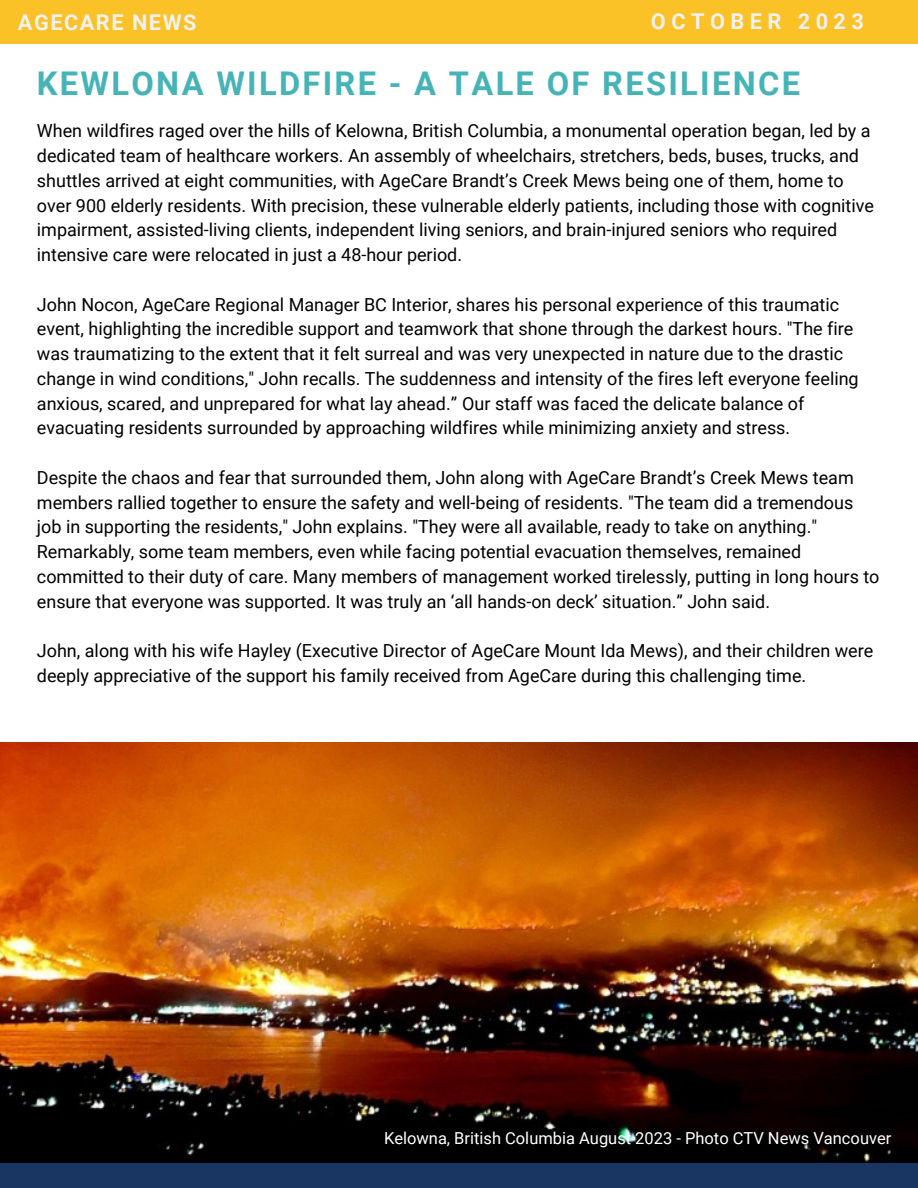
<style>
.page{position:relative;width:918px;height:1188px;background:#fff}
.page>*{position:absolute;margin:0;border:0;box-sizing:border-box;transform-origin:0 0}
.t1{font:700 32.7px "Roboto";letter-spacing:.07em;color:#46b4b7}
.t2{font:700 21.75px "Roboto";letter-spacing:.07em;color:#f1f1f1}
.t3{font:700 21.75px "Roboto";letter-spacing:.25em;color:#f1f1f1}
.t4{font:18px/24.8px "Roboto";color:#000}
.t5{font:16.5px "Roboto";color:#fff}
</style>
<div class="page">
<div style="left:0;top:0;width:918px;height:43px;background:#fac227"></div>
<div style="left:0;top:1162px;width:918px;height:26px;background:#183661"></div>
<img style="left:0;top:743px;width:917px;height:420px">
<p class="t2" style="left:18px;top:9px;width:180px">AGECARE NEWS</p>
<p class="t3" style="left:651px;top:9px;width:215px">OCTOBER 2023</p>
<p class="t1" style="left:37px;top:65px;width:765px">KEWLONA WILDFIRE - A TALE OF RESILIENCE</p>
<p class="t4" style="left:37px;top:119px;width:839px">When wildfires raged over the hills of Kelowna, British Columbia, a monumental operation began, led by a dedicated team of healthcare workers. An assembly of wheelchairs, stretchers, beds, buses, trucks, and shuttles arrived at eight communities, with AgeCare Brandt’s Creek Mews being one of them, home to over 900 elderly residents. With precision, these vulnerable elderly patients, including those with cognitive impairment, assisted-living clients, independent living seniors, and brain-injured seniors who required intensive care were relocated in just a 48-hour period.</p>
<p class="t4" style="left:37px;top:292px;width:823px">John Nocon, AgeCare Regional Manager BC Interior, shares his personal experience of this traumatic event, highlighting the incredible support and teamwork that shone through the darkest hours. "The fire was traumatizing to the extent that it felt surreal and was very unexpected in nature due to the drastic change in wind conditions," John recalls. The suddenness and intensity of the fires left everyone feeling anxious, scared, and unprepared for what lay ahead.” Our staff was faced the delicate balance of evacuating residents surrounded by approaching wildfires while minimizing anxiety and stress.</p>
<p class="t4" style="left:37px;top:465px;width:844px">Despite the chaos and fear that surrounded them, John along with AgeCare Brandt’s Creek Mews team members rallied together to ensure the safety and well-being of residents. "The team did a tremendous job in supporting the residents," John explains. "They were all available, ready to take on anything." Remarkably, some team members, even while facing potential evacuation themselves, remained committed to their duty of care. Many members of management worked tirelessly, putting in long hours to ensure that everyone was supported. It was truly an ‘all hands-on deck’ situation.” John said.</p>
<p class="t4" style="left:37px;top:638px;width:838px">John, along with his wife Hayley (Executive Director of AgeCare Mount Ida Mews), and their children were deeply appreciative of the support his family received from AgeCare during this challenging time.</p>
<p class="t5" style="left:384px;top:1129px;width:509px">Kelowna, British Columbia August 2023 - Photo CTV News Vancouver</p>
</div>
